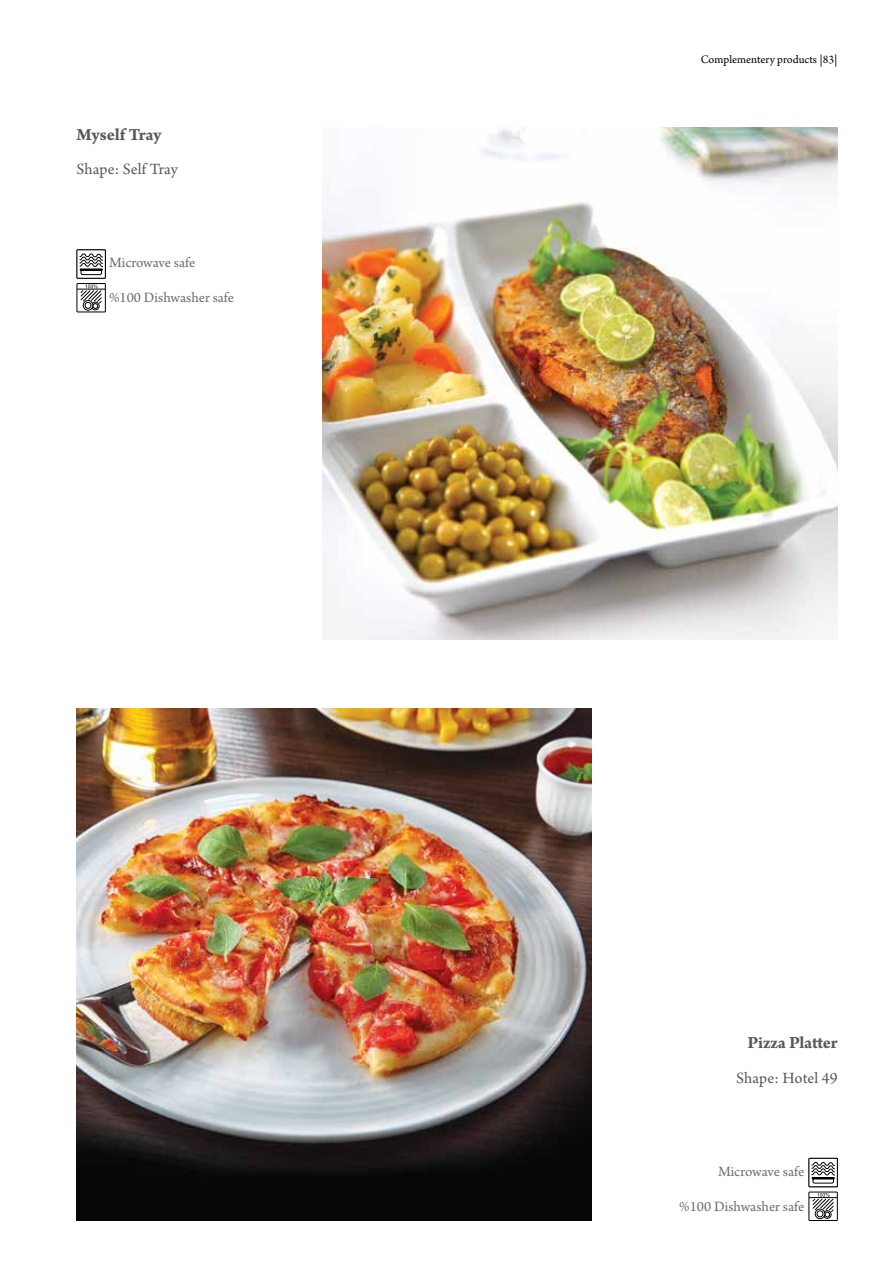
<style>
.page{position:relative;width:893px;height:1276px;background:#fff}
.page>*{position:absolute;margin:0;border:0;box-sizing:border-box;transform-origin:0 0}
.t1{font:18px "Arno Pro Bold Sm Text";letter-spacing:-.015em;color:#58595b}
.t2{font:16.5px "Arno Pro";letter-spacing:.005em;color:#58595b}
.t3{font:15px "Arno Pro";letter-spacing:-.005em;color:#6d6e71}
.t4{font:12px "Arno Pro";color:#000}
</style>
<div class="page">
<img style="left:323px;top:128px;width:515px;height:512px">
<img style="left:77px;top:708px;width:514px;height:512px">
<div style="left:77px;top:283px;width:29px;height:29px;border:1px solid #000"></div>
<div style="left:91px;top:302px;width:8px;height:8px;border:1px solid #000;border-radius:50%"></div>
<div style="left:83px;top:300px;width:10px;height:10px;border:1px solid #000;border-radius:50%"></div>
<svg style="left:77px;top:284px;width:28px;height:25px"></svg>
<svg style="left:77px;top:250px;width:28px;height:28px"></svg>
<div style="left:77px;top:250px;width:29px;height:28px;border:1px solid #000"></div>
<svg style="left:79px;top:251px;width:25px;height:24px"></svg>
<div style="left:809px;top:1191px;width:29px;height:29px;border:1px solid #000"></div>
<div style="left:823px;top:1210px;width:8px;height:8px;border:1px solid #000;border-radius:50%"></div>
<div style="left:815px;top:1208px;width:10px;height:11px;border:1px solid #000;border-radius:50%"></div>
<svg style="left:809px;top:1193px;width:28px;height:24px"></svg>
<div style="left:809px;top:1158px;width:28px;height:28px;background:linear-gradient(to right,#fff,#fff)"></div>
<div style="left:809px;top:1158px;width:29px;height:29px;border:1px solid #000"></div>
<svg style="left:811px;top:1159px;width:25px;height:24px"></svg>
<p class="t1" style="left:77px;top:124px;width:87px">Myself Tray</p>
<p class="t2" style="left:77px;top:160px;width:103px">Shape: Self Tray</p>
<p class="t3" style="left:109px;top:254px;width:88px">Microwave safe</p>
<p class="t3" style="left:109px;top:289px;width:127px">%100 Dishwasher safe</p>
<p class="t4" style="left:701px;top:53px;width:138px">Complementery products |83|</p>
<p class="t1" style="left:747px;top:1032px;width:92px">Pizza Platter</p>
<p class="t2" style="left:736px;top:1068px;width:103px">Shape: Hotel 49</p>
<p class="t3" style="left:718px;top:1162px;width:88px">Microwave safe</p>
<p class="t3" style="left:679px;top:1197px;width:127px">%100 Dishwasher safe</p>
</div>
